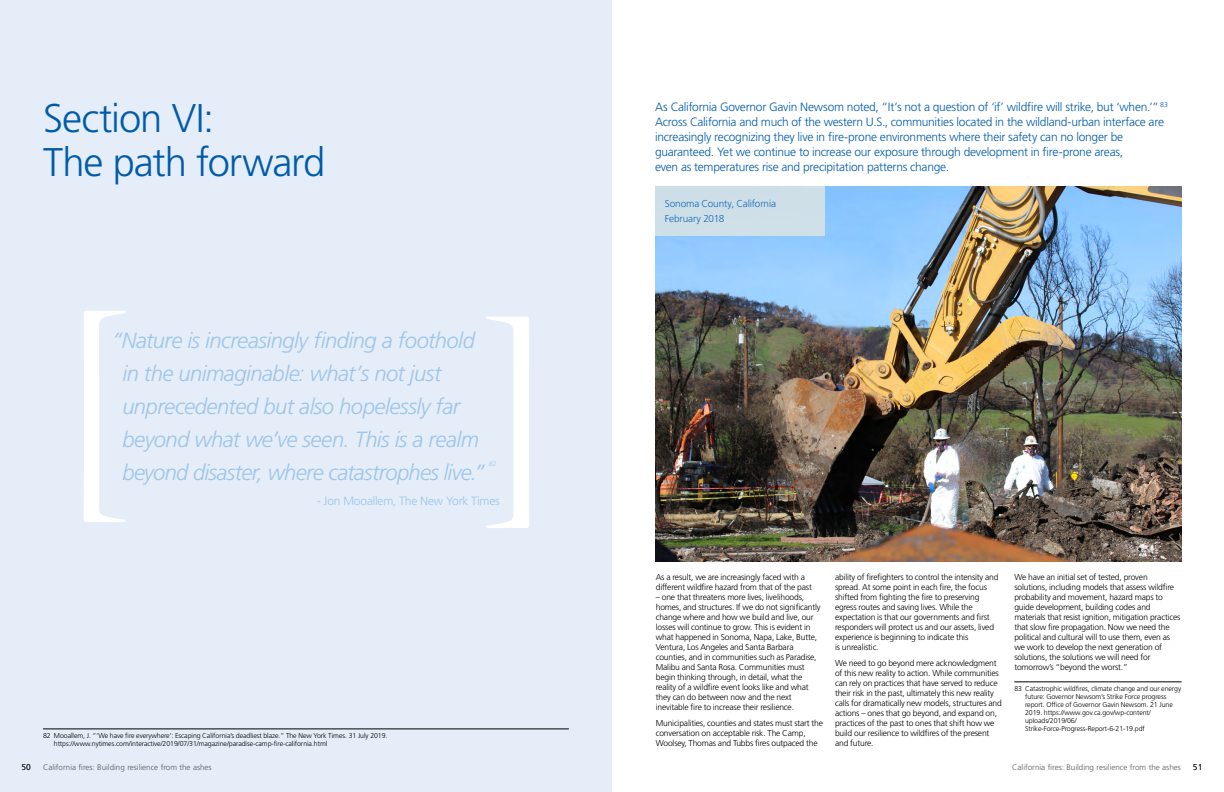
<style>
.page{position:relative;width:1224px;height:792px;background:#fff}
.page>*{position:absolute;margin:0;border:0;box-sizing:border-box;transform-origin:0 0}
.t1{font:300 40px/44px "Frutiger LT Std";letter-spacing:-.025em;color:#005baa}
.t2{font:italic 300 22px/33px "Frutiger LT Std";letter-spacing:-.025em;color:#9dc5e9}
.t3{font:300 12px/15px "Frutiger LT Std";letter-spacing:-.02em;color:#005baa}
.t4{font:300 12px "Frutiger LT Std";letter-spacing:-.015em;color:#9dc5e9}
.t5{font:300 10px/15px "Frutiger LT Std";letter-spacing:-.015em;color:#005baa}
.t6{font:300 8.5px/10px "Frutiger LT Std";letter-spacing:-.02em;color:#000}
.t7{font:8.5px "Frutiger LT Std";color:#000}
.t8{font:300 8px "Frutiger LT Std";color:#58595b}
.t9{font:300 7px/8px "Frutiger LT Std";letter-spacing:-.01em;color:#000}
.t10{font:italic 300 6.4px "Frutiger LT Std";color:#9dc5e9}
</style>
<div class="page">
<img style="left:656px;top:186px;width:526px;height:375px">
<div style="left:0;top:0;width:611px;height:792px;background:#e4edf8"></div>
<svg style="left:486px;top:317px;width:43px;height:211px"></svg>
<svg style="left:84px;top:311px;width:42px;height:211px"></svg>
<hr style="left:1014px;top:682px;width:168px;height:1px;background:#000">
<hr style="left:43px;top:729px;width:526px;height:1px;background:#000">
<div style="left:656px;top:186px;width:169px;height:49px;background:#cedfe8"></div>
<h1 class="t1" style="left:43px;top:97px;width:284px">Section VI:<br>The path forward</h1>
<p class="t3" style="left:655px;top:100px;width:514px">As California Governor Gavin Newsom noted, “It’s not a question of ‘if’ wildfire will strike, but ‘when.’” <sup>83<br></sup>Across California and much of the western U.S., communities located in the wildland-urban interface are increasingly recognizing they live in fire-prone environments where their safety can no longer be guaranteed. Yet we continue to increase our exposure through development in fire-prone areas,<br>even as temperatures rise and precipitation patterns change.</p>
<h2 class="t2" style="left:122px;top:324px;width:364px;text-indent:-10px">“Nature is increasingly finding a foothold in the unimaginable: what’s not just unprecedented but also hopelessly far beyond what we’ve seen. This is a realm beyond disaster, where catastrophes live.”</h2>
<p class="t10" style="left:489px;top:460px;width:9px">82</p>
<h3 class="t4" style="left:317px;top:494px;width:184px">- Jon Mooallem, The New York Times</h3>
<p class="t9" style="left:54px;top:732px;width:335px;text-indent:-11px">82 Mooallem, J. “‘We have fire everywhere’: Escaping California’s deadliest blaze.” The New York Times. 31 July 2019. https://www.nytimes.com/interactive/2019/07/31/magazine/paradise-camp-fire-california.html</p>
<p class="t5" style="left:665px;top:196px;width:113px">Sonoma County, California<br>February 2018</p>
<p class="t6" style="left:656px;top:572px;width:158px">As a result, we are increasingly faced with a different wildfire hazard from that of the past</p>
<p class="t6" style="left:656px;top:592px;width:166px">– one that threatens more lives, livelihoods, homes, and structures. If we do not significantly change where and how we build and live, our losses will continue to grow. This is evident in what happened in Sonoma, Napa, Lake, Butte, Ventura, Los Angeles and Santa Barbara counties, and in communities such as Paradise, Malibu and Santa Rosa. Communities must begin thinking through, in detail, what the reality of a wildfire event looks like and what they can do between now and the next inevitable fire to increase their resilience.</p>
<p class="t6" style="left:656px;top:718px;width:169px">Municipalities, counties and states must start the conversation on acceptable risk. The Camp,<br>Woolsey, Thomas and Tubbs fires outpaced the</p>
<p class="t6" style="left:835px;top:572px;width:165px">ability of firefighters to control the intensity and spread. At some point in each fire, the focus shifted from fighting the fire to preserving egress routes and saving lives. While the expectation is that our governments and first responders will protect us and our assets, lived experience is beginning to indicate this<br>is unrealistic.</p>
<p class="t6" style="left:835px;top:658px;width:168px">We need to go beyond mere acknowledgment of this new reality to action. While communities can rely on practices that have served to reduce their risk in the past, ultimately this new reality calls for dramatically new models, structures and actions – ones that go beyond, and expand on, practices of the past to ones that shift how we build our resilience to wildfires of the present and future.</p>
<p class="t6" style="left:1014px;top:572px;width:168px">We have an initial set of tested, proven solutions, including models that assess wildfire probability and movement, hazard maps to guide development, building codes and materials that resist ignition, mitigation practices that slow fire propagation. Now we need the political and cultural will to use them, even as we work to develop the next generation of solutions, the solutions we will need for tomorrow’s “beyond the worst.”</p>
<p class="t9" style="left:1025px;top:685px;width:158px;text-indent:-11px">83 Catastrophic wildfires, climate change and our energy future: Governor Newsom’s Strike Force progress report. Office of Governor Gavin Newsom. 21 June 2019. https://www.gov.ca.gov/wp-content/ uploads/2019/06/ Strike-Force-Progress-Report-6-21-19.pdf</p>
<p class="t7" style="left:22px;top:762px;width:11px">50</p>
<p class="t8" style="left:43px;top:763px;width:170px">California fires: Building resilience from the ashes</p>
<p class="t8" style="left:1012px;top:763px;width:170px">California fires: Building resilience from the ashes</p>
<p class="t7" style="left:1193px;top:762px;width:11px">51</p>
</div>
